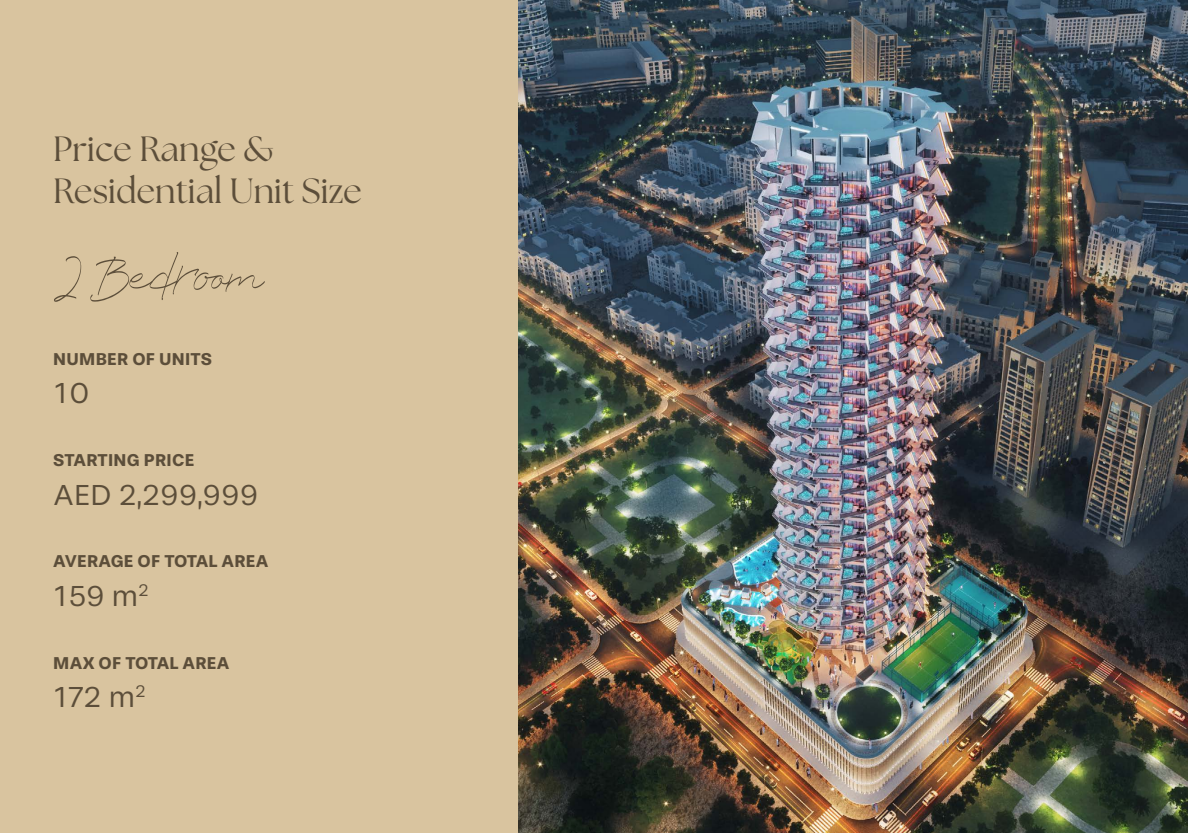
<style>
.page{position:relative;width:1188px;height:833px;background:#fff}
.page>*{position:absolute;margin:0;border:0;box-sizing:border-box;transform-origin:0 0}
.t1{font:61.25px "Zamira";letter-spacing:-.045em;color:#5c4e3a}
.t2{font:35px/42px "The Seasons";color:#5c4e3a}
.t3{font:30px "Stevie Sans";letter-spacing:.015em;color:#5c4e3a}
.t4{font:700 17.5px "Stevie Sans";letter-spacing:.015em;color:#5c4e3a}
</style>
<div class="page">
<div style="left:0;top:0;width:1187px;height:833px;background:#d9c49f"></div>
<img style="left:518px;top:0;width:669px;height:833px">
<h2 class="t2" style="left:53px;top:127px;width:310px">Price Range &amp;<br>Residential Unit Size</h2>
<h1 class="t1" style="left:53px;top:228px;width:212px">2 Bedroom</h1>
<p class="t4" style="left:53px;top:348px;width:160px">NUMBER OF UNITS</p>
<h3 class="t3" style="left:53px;top:376px;width:37px">10</h3>
<p class="t4" style="left:53px;top:449px;width:142px">STARTING PRICE</p>
<h3 class="t3" style="left:53px;top:477px;width:206px">AED 2,299,999</h3>
<p class="t4" style="left:53px;top:551px;width:216px">AVERAGE OF TOTAL AREA</p>
<h3 class="t3" style="left:53px;top:579px;width:97px">159 m<sup>2</sup></h3>
<p class="t4" style="left:53px;top:652px;width:177px">MAX OF TOTAL AREA</p>
<h3 class="t3" style="left:53px;top:680px;width:94px">172 m<sup>2</sup></h3>
</div>
